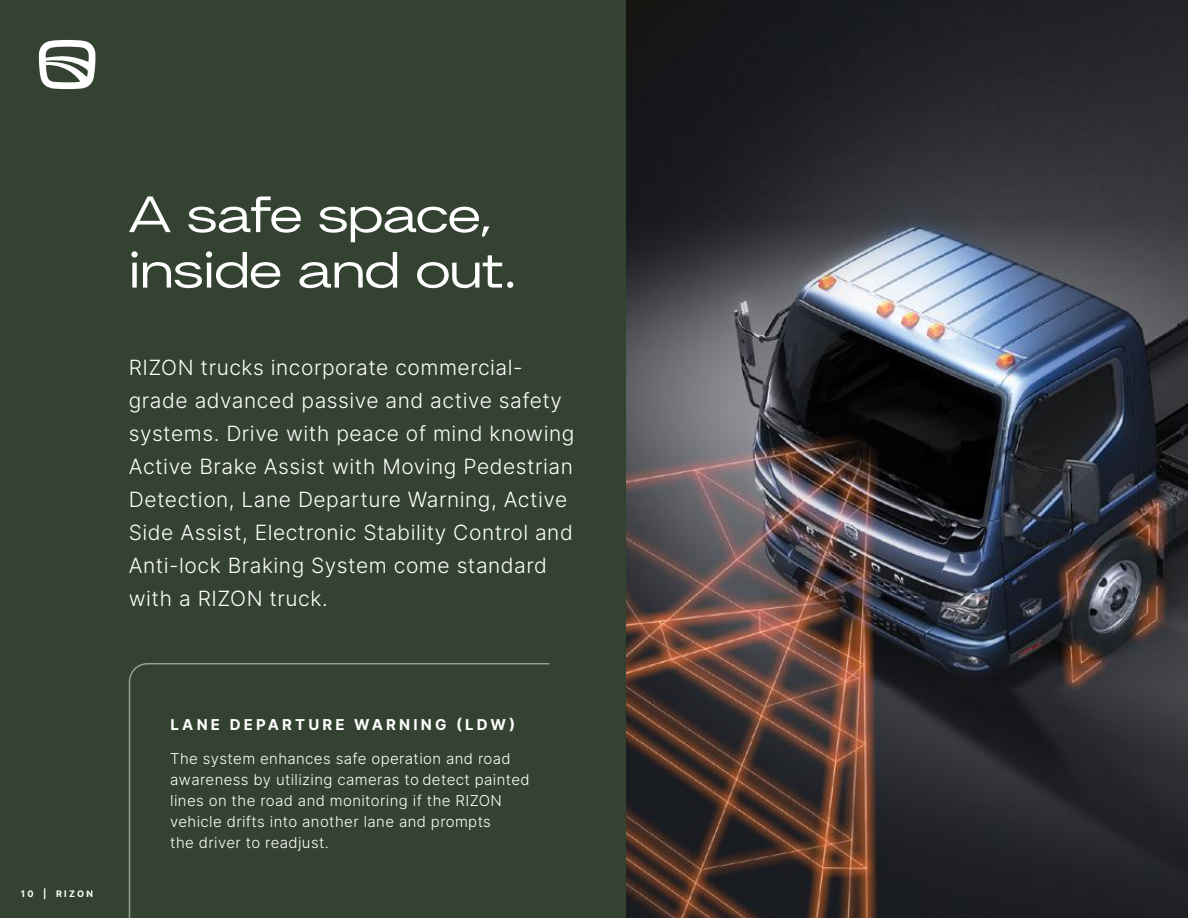
<style>
.page{position:relative;width:1188px;height:918px;background:#344231}
.page>*{position:absolute;margin:0;border:0;box-sizing:border-box;transform-origin:0 0}
.t1{font:700 semi-expanded 55.5px/55.5px "Britanica";color:#fff}
.t2{font:300 21px/33px "Inter";letter-spacing:.025em;color:#fff}
.t3{font:300 15px/21px "Inter";letter-spacing:.025em;color:#fff}
.t4{font:700 15px "Inter";letter-spacing:.21em;color:#fff}
.t5{font:700 9px "Inter";letter-spacing:.245em;color:#fff}
</style>
<div class="page">
<svg style="left:39px;top:40px;width:56px;height:49px"></svg>
<img style="left:626px;top:0;width:562px;height:918px">
<svg style="left:128px;top:663px;width:422px;height:255px"></svg>
<h1 class="t1" style="left:129px;top:186px;width:388px">A safe space, inside and out.</h1>
<p class="t2" style="left:129px;top:350px;width:447px">RIZON trucks incorporate commercial&shy;grade advanced passive and active safety systems. Drive with peace of mind knowing Active Brake Assist with Moving Pedestrian Detection, Lane Departure Warning, Active Side Assist, Electronic Stability Control and Anti-lock Braking System come standard with a RIZON truck.</p>
<p class="t5" style="left:21px;top:887px;width:74px">10 | RIZON</p>
<p class="t4" style="left:170px;top:713px;width:347px">LANE DEPARTURE WARNING (LDW)</p>
<p class="t3" style="left:170px;top:748px;width:361px">The system enhances safe operation and road awareness by utilizing cameras to detect painted lines on the road and monitoring if the RIZON vehicle drifts into another lane and prompts<br>the driver to readjust.</p>
</div>
